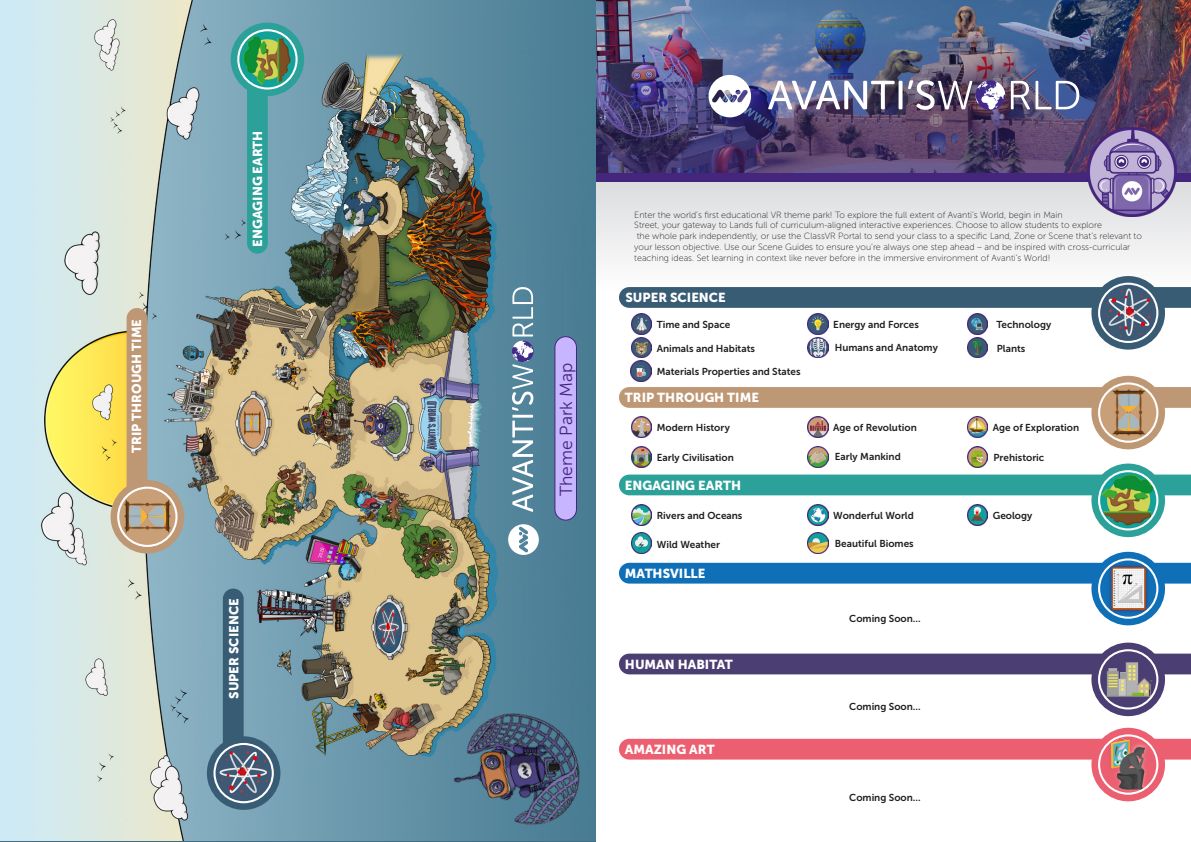
<style>
.page{position:relative;width:1191px;height:842px;background:#fff}
.page>*{position:absolute;margin:0;border:0;box-sizing:border-box;transform-origin:0 0}
.t1{font:17.4px "Museo Sans 300";color:#45267d}
.t2{font:13px "Museo Sans 900";color:#fff}
.t3{font:10px "Museo Sans 700";color:#231f20}
.Intro{font:9px/10.8px "Museo Sans 100";color:#231f20}
</style>
<div class="page">
<img style="left:595px;top:0;width:596px;height:174px">
<div style="left:619px;top:387px;width:572px;height:21px;background:#be9775"></div>
<div style="left:595px;top:182px;width:596px;height:108px;background:linear-gradient(to bottom,#dbdcdf,#fdfefd)"></div>
<div style="left:596px;top:174px;width:595px;height:8px;background:#45267d"></div>
<div style="left:619px;top:475px;width:572px;height:20px;background:#2ca19a"></div>
<div style="left:619px;top:563px;width:572px;height:21px;background:#0f70b7"></div>
<div style="left:619px;top:654px;width:572px;height:20px;background:#4b3e72"></div>
<div style="left:619px;top:739px;width:572px;height:20px;background:#ec5f71"></div>
<svg style="left:619px;top:287px;width:572px;height:21px"></svg>
<div style="left:1091px;top:376px;width:74px;height:73px;background:#be9775;border-radius:50%"></div>
<img style="left:1099px;top:383px;width:58px;height:59px;border-radius:29px">
<div style="left:1098px;top:382px;width:60px;height:61px;border:2px solid #fff;border-radius:50%"></div>
<svg style="left:1091px;top:464px;width:74px;height:73px;fill:#2ca19a"></svg>
<img style="left:1099px;top:471px;width:58px;height:58px;border-radius:29px">
<div style="left:1098px;top:470px;width:60px;height:60px;border:2px solid #fff;border-radius:50%"></div>
<div style="left:1091px;top:552px;width:74px;height:73px;background:#0f70b7;border-radius:50%"></div>
<img style="left:1099px;top:559px;width:58px;height:59px;border-radius:29px">
<div style="left:1098px;top:558px;width:60px;height:61px;border:2px solid #fff;border-radius:50%"></div>
<svg style="left:1091px;top:643px;width:74px;height:73px;fill:#4b3e72"></svg>
<img style="left:1099px;top:650px;width:58px;height:58px;border-radius:29px">
<div style="left:1098px;top:649px;width:60px;height:60px;border:2px solid #fff;border-radius:50%"></div>
<div style="left:1091px;top:728px;width:74px;height:73px;background:#ec5f71;border-radius:50%"></div>
<img style="left:1099px;top:735px;width:58px;height:59px;border-radius:29px">
<div style="left:1098px;top:734px;width:60px;height:61px;border:2px solid #fff;border-radius:50%"></div>
<svg style="left:1091px;top:276px;width:74px;height:74px;fill:#375c74"></svg>
<img style="left:1099px;top:284px;width:58px;height:58px;border-radius:29px">
<div style="left:1098px;top:283px;width:60px;height:60px;border:2px solid #fff;border-radius:50%"></div>
<img style="left:631px;top:313px;width:21px;height:21px">
<img style="left:631px;top:417px;width:21px;height:20px">
<img style="left:631px;top:504px;width:21px;height:21px">
<img style="left:631px;top:337px;width:21px;height:21px">
<img style="left:631px;top:446px;width:21px;height:21px">
<img style="left:631px;top:533px;width:21px;height:21px">
<img style="left:630px;top:361px;width:21px;height:20px">
<img style="left:967px;top:337px;width:21px;height:21px">
<img style="left:967px;top:446px;width:21px;height:21px">
<img style="left:967px;top:313px;width:21px;height:21px">
<img style="left:967px;top:417px;width:21px;height:20px">
<img style="left:967px;top:504px;width:21px;height:21px">
<img style="left:807px;top:446px;width:21px;height:21px">
<img style="left:807px;top:313px;width:21px;height:21px">
<img style="left:807px;top:417px;width:21px;height:20px">
<img style="left:807px;top:504px;width:21px;height:21px">
<img style="left:807px;top:337px;width:21px;height:21px">
<img style="left:807px;top:533px;width:21px;height:21px">
<img style="left:1087px;top:128px;width:89px;height:89px">
<img style="left:0;top:0;width:595px;height:841px">
<div style="left:127px;top:308px;width:20px;height:207px;background:#be9775;border-radius:10px"></div>
<div style="left:247px;top:61px;width:21px;height:193px;background:#2ca19a;border-radius:10px"></div>
<svg style="left:111px;top:480px;width:73px;height:74px;fill:#be9775"></svg>
<img style="left:118px;top:488px;width:58px;height:58px;border-radius:29px">
<div style="left:117px;top:487px;width:60px;height:60px;border:2px solid #fff;border-radius:50%"></div>
<div style="left:231px;top:23px;width:73px;height:73px;background:#2ca19a;border-radius:50%"></div>
<img style="left:238px;top:30px;width:58px;height:58px;border-radius:29px">
<div style="left:237px;top:29px;width:61px;height:61px;border:2px solid #fff;border-radius:50%"></div>
<div style="left:223px;top:589px;width:21px;height:182px;background:#375c74;border-radius:10px"></div>
<div style="left:207px;top:736px;width:73px;height:74px;background:#375c74;border-radius:50%"></div>
<img style="left:214px;top:744px;width:59px;height:58px;border-radius:29px">
<div style="left:213px;top:743px;width:61px;height:60px;border:2px solid #fff;border-radius:50%"></div>
<img style="left:434px;top:688px;width:162px;height:154px">
<div style="left:555px;top:337px;width:21px;height:183px;background:#c7b5ff;border-radius:11px"></div>
<div style="left:554px;top:336px;width:23px;height:184px;border:1px solid #45267d;border-radius:11px"></div>
<svg style="left:708px;top:75px;width:43px;height:42px"></svg>
<svg style="left:768px;top:81px;width:126px;height:28px"></svg>
<svg style="left:898px;top:81px;width:4px;height:28px"></svg>
<img style="left:908px;top:80px;width:171px;height:30px">
<svg style="left:508px;top:524px;width:31px;height:31px"></svg>
<svg style="left:512px;top:420px;width:21px;height:92px"></svg>
<hr style="left:512px;top:415px;width:21px;height:3px;background:#fff">
<svg style="left:512px;top:287px;width:21px;height:124px"></svg>
<h2 class="t2" style="left:129px;top:453px;width:135px;rotate:-90deg">TRIP THROUGH TIME</h2>
<h2 class="t2" style="left:250px;top:247px;width:118px;rotate:-90deg">ENGAGING EARTH</h2>
<h2 class="t2" style="left:226px;top:699px;width:102px;rotate:-90deg">SUPER SCIENCE</h2>
<p class="t1" style="left:557px;top:496px;width:136px;rotate:-90deg">Theme Park Map</p>
<p class="Intro" style="left:634px;top:209px;width:509px">Enter the world’s first educational VR theme park! To explore the full extent of Avanti’s World, begin in Main<br>Street, your gateway to Lands full of curriculum-aligned interactive experiences. Choose to allow students to explore<br>the whole park independently, or use the ClassVR Portal to send your class to a specific Land, Zone or Scene that’s relevant to your lesson objective. Use our Scene Guides to ensure you’re always one step ahead – and be inspired with cross-curricular teaching ideas. Set learning in context like never before in the immersive environment of Avanti’s World!</p>
<h2 class="t2" style="left:625px;top:290px;width:102px">SUPER SCIENCE</h2>
<h3 class="t3" style="left:657px;top:319px;width:75px">Time and Space</h3>
<h3 class="t3" style="left:657px;top:343px;width:100px">Animals and Habitats</h3>
<h3 class="t3" style="left:657px;top:366px;width:145px">Materials Properties and States</h3>
<h2 class="t2" style="left:625px;top:390px;width:135px">TRIP THROUGH TIME</h2>
<h3 class="t3" style="left:657px;top:422px;width:75px">Modern History</h3>
<h3 class="t3" style="left:657px;top:452px;width:79px">Early Civilisation</h3>
<h2 class="t2" style="left:625px;top:478px;width:118px">ENGAGING EARTH</h2>
<h3 class="t3" style="left:657px;top:510px;width:87px">Rivers and Oceans</h3>
<h3 class="t3" style="left:657px;top:539px;width:65px">Wild Weather</h3>
<h2 class="t2" style="left:625px;top:566px;width:82px">MATHSVILLE</h2>
<h2 class="t2" style="left:625px;top:657px;width:109px">HUMAN HABITAT</h2>
<h2 class="t2" style="left:625px;top:742px;width:91px">AMAZING ART</h2>
<h3 class="t3" style="left:833px;top:319px;width:87px">Energy and Forces</h3>
<h3 class="t3" style="left:835px;top:342px;width:105px">Humans and Anatomy</h3>
<h3 class="t3" style="left:833px;top:422px;width:85px">Age of Revolution</h3>
<h3 class="t3" style="left:835px;top:451px;width:67px">Early Mankind</h3>
<h3 class="t3" style="left:833px;top:510px;width:82px">Wonderful World</h3>
<h3 class="t3" style="left:835px;top:538px;width:80px">Beautiful Biomes</h3>
<h3 class="t3" style="left:849px;top:613px;width:73px">Coming Soon...</h3>
<h3 class="t3" style="left:849px;top:701px;width:73px">Coming Soon...</h3>
<h3 class="t3" style="left:849px;top:792px;width:73px">Coming Soon...</h3>
<h3 class="t3" style="left:996px;top:319px;width:56px">Technology</h3>
<h3 class="t3" style="left:996px;top:343px;width:30px">Plants</h3>
<h3 class="t3" style="left:992px;top:422px;width:88px">Age of Exploration</h3>
<h3 class="t3" style="left:993px;top:452px;width:52px">Prehistoric</h3>
<h3 class="t3" style="left:992px;top:510px;width:41px">Geology</h3>
</div>
